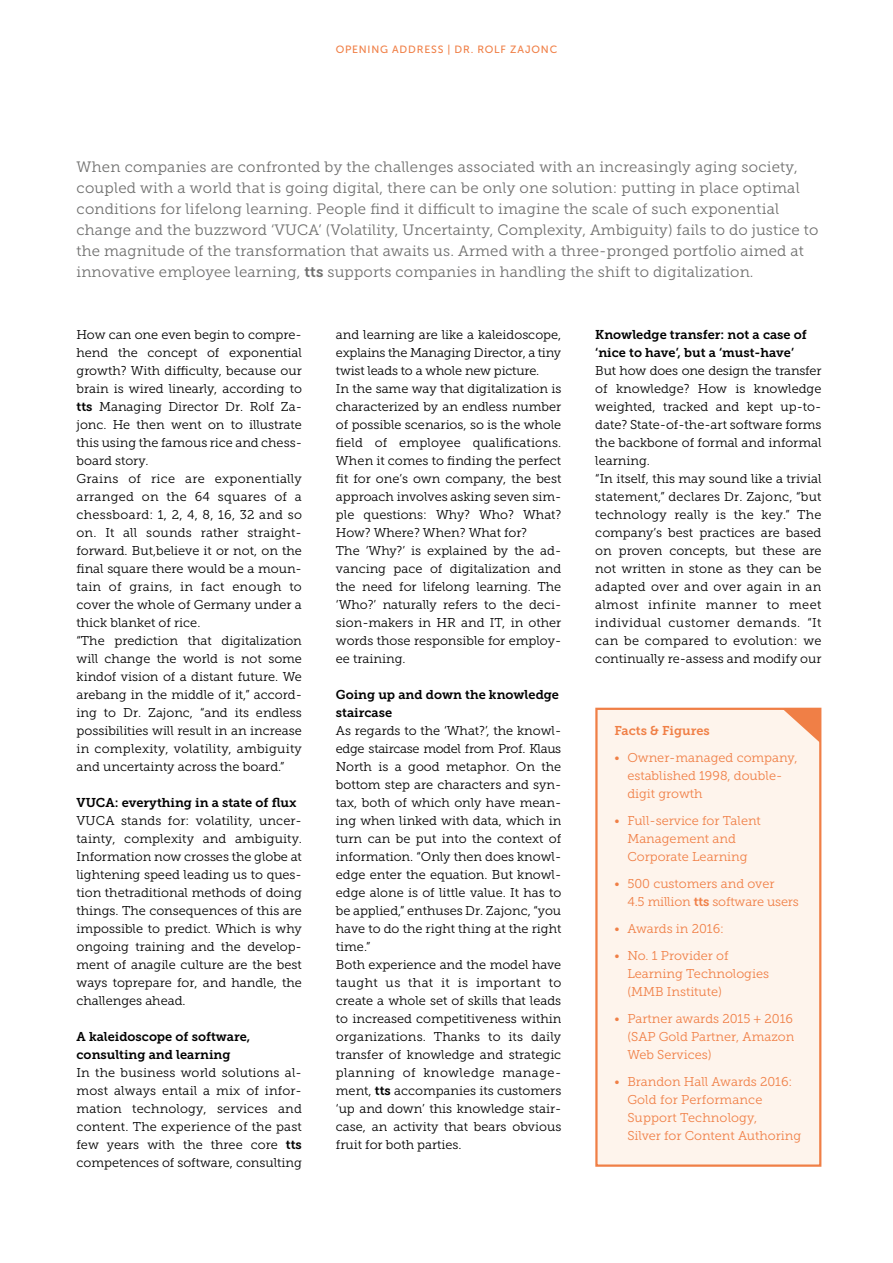
<style>
.page{position:relative;width:893px;height:1263px;background:#fff}
.page>*{position:absolute;margin:0;border:0;box-sizing:border-box;transform-origin:0 0}
.t1{font:15px/21px "Museo Slab 300";letter-spacing:.01em;color:#6f6f6e}
.t2{font:12.75px/18px "Museo Slab 300";color:#000}
.t3{font:12.75px/18px "Museo Slab 300";color:#f07f46}
.t4{font:12.75px/18px "Museo Slab 700";color:#000}
.t5{font:12.75px "Museo Slab 700";color:#f07f46}
.t6{font:10.5px "Museo Sans 500";letter-spacing:.08em;color:#f07f46}
.s1{font-family:"Museo Slab 700"}
</style>
<div class="page">
<div style="left:596px;top:709px;width:224px;height:456px;background:#fef4ec"></div>
<div style="left:595px;top:708px;width:226px;height:459px;border:2px solid #f07f46"></div>
<svg style="left:782px;top:708px;width:38px;height:35px"></svg>
<p class="t6" style="left:336px;top:43px;width:223px">OPENING ADDRESS | DR. ROLF ZAJONC</p>
<p class="t1" style="left:77px;top:157px;width:743px">When companies are confronted by the challenges associated with an increasingly aging society, coupled with a world that is going digital, there can be only one solution: putting in place optimal conditions for lifelong learning. People find it difficult to imagine the scale of such exponential change and the buzzword ‘VUCA’ (Volatility, Uncertainty, Complexity, Ambiguity) fails to do justice to the magnitude of the transformation that awaits us. Armed with a three-pronged portfolio aimed at innovative employee learning, <span class="s1">tts</span> supports companies in handling the shift to digitalization.</p>
<p class="t2" style="left:77px;top:325px;width:227px">How can one even begin to compre&shy;hend the concept of exponential growth? With difficulty, because our brain is wired linearly, according to <span class="s1">tts</span> Managing Director Dr. Rolf Za&shy;jonc. He then went on to illustrate this using the famous rice and chess&shy;board story.<br>Grains of rice are exponentially arranged on the 64 squares of a chessboard: 1, 2, 4, 8, 16, 32 and so on. It all sounds rather straight&shy;forward. But,believe it or not, on the final square there would be a moun&shy;tain of grains, in fact enough to cover the whole of Germany under a thick blanket of rice.<br>“The prediction that digitalization will change the world is not some kindof vision of a distant future. We arebang in the middle of it,” accord&shy;ing to Dr. Zajonc, “and its endless possibilities will result in an increase in complexity, volatility, ambiguity and uncertainty across the board.”</p>
<p class="t4" style="left:77px;top:793px;width:222px">VUCA: everything in a state of flux</p>
<p class="t2" style="left:77px;top:811px;width:227px;text-align:justify">VUCA stands for: volatility, uncer&shy;tainty, complexity and ambiguity.<br>Information now crosses the globe at lightening speed leading us to ques&shy;tion thetraditional methods of doing things. The consequences of this are impossible to predict. Which is why ongoing training and the develop&shy;ment of anagile culture are the best ways toprepare for, and handle, the challenges ahead.</p>
<p class="t4" style="left:77px;top:1027px;width:175px">A kaleidoscope of software, consulting and learning</p>
<p class="t2" style="left:77px;top:1063px;width:227px;text-align:justify">In the business world solutions al&shy;most always entail a mix of infor&shy;mation technology, services and content. The experience of the past few years with the three core <span class="s1">tts </span>competences of software, consulting</p>
<p class="t2" style="left:336px;top:325px;width:227px">and learning are like a kaleidoscope, explains the Managing Director, a tiny twist leads to a whole new picture.<br>In the same way that digitalization is characterized by an endless number of possible scenarios, so is the whole field of employee qualifications.<br>When it comes to finding the perfect fit for one’s own company, the best approach involves asking seven sim&shy;ple questions: Why? Who? What?<br>How? Where? When? What for?<br>The ‘Why?’ is explained by the ad&shy;vancing pace of digitalization and the need for lifelong learning. The ‘Who?’ naturally refers to the deci&shy;sion-makers in HR and IT, in other words those responsible for employ&shy;ee training.</p>
<p class="t4" style="left:336px;top:685px;width:225px">Going up and down the knowledge staircase</p>
<p class="t2" style="left:336px;top:722px;width:227px">As regards to the ‘What?’, the knowl&shy;edge staircase model from Prof. Klaus North is a good metaphor. On the bottom step are characters and syn&shy;tax, both of which only have mean&shy;ing when linked with data, which in turn can be put into the context of information. “Only then does knowl&shy;edge enter the equation. But knowl&shy;edge alone is of little value. It has to be applied,” enthuses Dr. Zajonc, “you have to do the right thing at the right time.”<br>Both experience and the model have taught us that it is important to create a whole set of skills that leads to increased competitiveness within organizations. Thanks to its daily transfer of knowledge and strategic planning of knowledge manage&shy;ment, <span class="s1">tts</span> accompanies its customers ‘up and down’ this knowledge stair&shy;case, an activity that bears obvious fruit for both parties.</p>
<p class="t4" style="left:595px;top:325px;width:213px">Knowledge transfer: not a case of ‘nice to have’, but a ‘must-have’</p>
<p class="t2" style="left:595px;top:361px;width:228px">But how does one design the transfer of knowledge? How is knowledge weighted, tracked and kept up-to&shy;date? State-of-the-art software forms the backbone of formal and informal learning.<br>“In itself, this may sound like a trivial statement,” declares Dr. Zajonc, “but technology really is the key.” The company’s best practices are based on proven concepts, but these are not written in stone as they can be adapted over and over again in an almost infinite manner to meet individual customer demands. “It can be compared to evolution: we continually re-assess and modify our</p>
<p class="t5" style="left:615px;top:723px;width:97px">Facts &amp; Figures</p>
<p class="t3" style="left:627px;top:748px;width:172px;text-indent:-13px">• Owner-managed company, established 1998, double&shy;digit growth</p>
<p class="t3" style="left:627px;top:811px;width:135px;text-indent:-13px">• Full-service for Talent<br>Management and<br>Corporate Learning</p>
<p class="t3" style="left:627px;top:874px;width:173px;text-indent:-13px">• 500 customers and over<br>4.5 million <span class="s1">tts</span> software users</p>
<p class="t3" style="left:615px;top:919px;width:111px">• Awards in 2016:</p>
<p class="t3" style="left:627px;top:946px;width:143px;text-indent:-13px">• No. 1 Provider of<br>Learning Technologies (MMB Institute)</p>
<p class="t3" style="left:627px;top:1009px;width:169px;text-align:justify;text-indent:-13px">• Partner awards 2015 + 2016 (SAP Gold Partner, Amazon Web Services)</p>
<p class="t3" style="left:627px;top:1072px;width:175px;text-indent:-13px">• Brandon Hall Awards 2016:<br>Gold for Performance<br>Support Technology,<br>Silver for Content Authoring</p>
</div>
